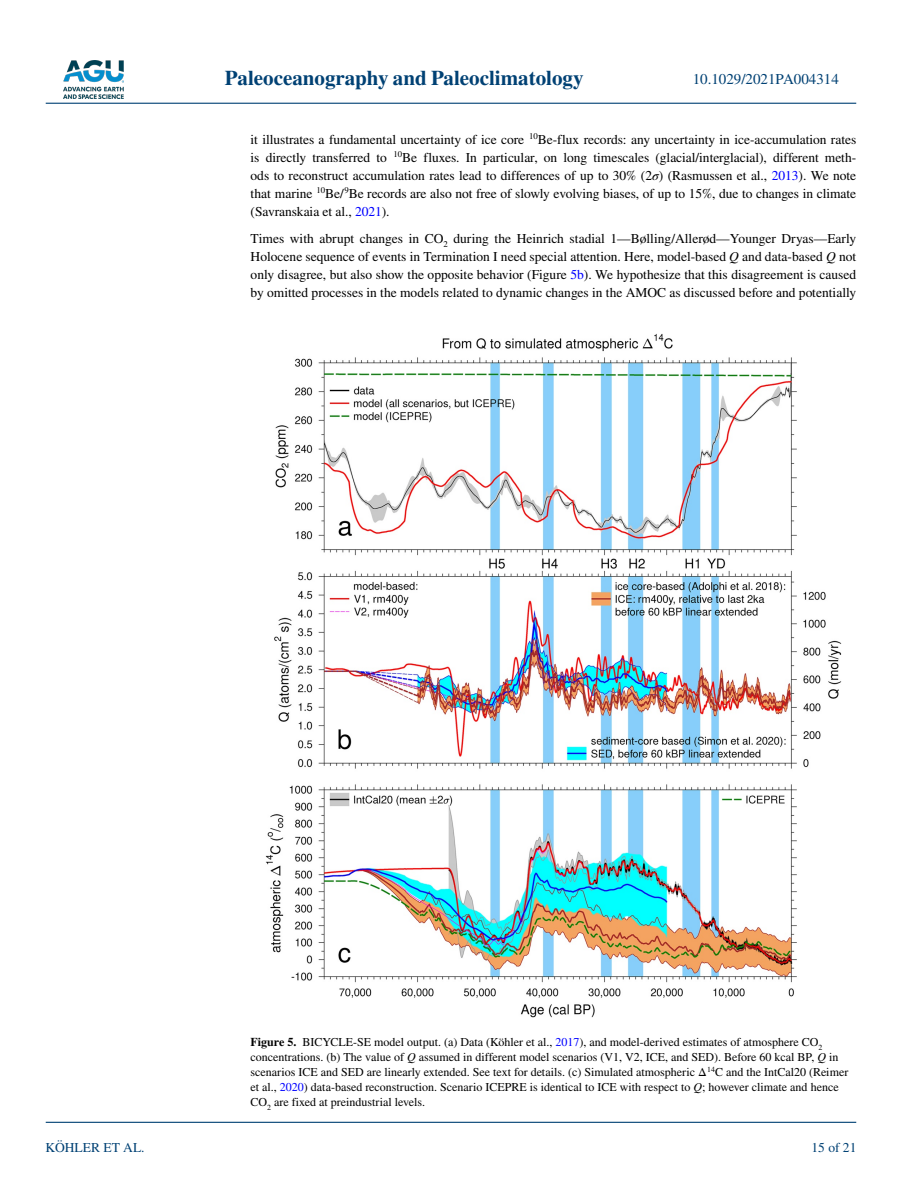
<style>
.page{position:relative;width:902px;height:1183px;background:#fff}
.page>*{position:absolute;margin:0;border:0;box-sizing:border-box;transform-origin:0 0}
.t1{font:700 21px "STIX";color:#004174}
.t2{font:15px "STIX";color:#004174}
.t3{font:13.5px/18px "STIX";letter-spacing:-.005em;color:#000;text-align:justify}
.t4{font:13.5px "STIX";color:#004174}
.t5{font:12px/15px "STIX";color:#000}
.s1{font-style:italic}
.s2{color:#00f}
.s3{font-weight:700}
</style>
<div class="page">
<img style="left:63px;top:60px;width:60px;height:39px">
<hr style="left:46px;top:103px;width:810px;height:1px;background:#004174">
<hr style="left:46px;top:1121px;width:810px;height:1px;background:#004174">
<img style="left:265px;top:333px;width:576px;height:684px">
<h1 class="t1" style="left:225px;top:66px;width:360px">Paleoceanography and Paleoclimatology</h1>
<p class="t2" style="left:692px;top:69px;width:148px">10.1029/2021PA004314</p>
<p class="t3" style="left:250px;top:131px;width:607px">it illustrates a fundamental uncertainty of ice core <sup>10</sup>Be-flux records: any uncertainty in ice-accumulation rates is directly transferred to <sup>10</sup>Be fluxes. In particular, on long timescales (glacial/interglacial), different meth&shy;ods to reconstruct accumulation rates lead to differences of up to 30% (2<span class="s1">σ</span>) (Rasmussen et al., <span class="s2">2013</span>). We note that marine <sup>10</sup>Be/<sup>9</sup>Be records are also not free of slowly evolving biases, of up to 15%, due to changes in climate (Savranskaia et al., <span class="s2">2021</span>).</p>
<p class="t3" style="left:250px;top:230px;width:607px">Times with abrupt changes in CO<sub>2</sub> during the Heinrich stadial 1—Bølling/Allerød—Younger Dryas—Early Holocene sequence of events in Termination I need special attention. Here, model-based <span class="s1">Q</span> and data-based <span class="s1">Q</span> not only disagree, but also show the opposite behavior (Figure <span class="s2">5b</span>). We hypothesize that this disagreement is caused by omitted processes in the models related to dynamic changes in the AMOC as discussed before and potentially</p>
<p class="t4" style="left:45px;top:1138px;width:101px">KÖHLER ET AL.</p>
<p class="t5" style="left:250px;top:1035px;width:599px"><span class="s3">Figure 5.</span> BICYCLE-SE model output. (a) Data (Köhler et al., <span class="s2">2017</span>), and model-derived estimates of atmosphere CO<sub>2 </sub>concentrations. (b) The value of <span class="s1">Q</span> assumed in different model scenarios (V1, V2, ICE, and SED). Before 60 kcal BP, <span class="s1">Q</span> in scenarios ICE and SED are linearly extended. See text for details. (c) Simulated atmospheric Δ<sup>14</sup>C and the IntCal20 (Reimer et al., <span class="s2">2020</span>) data-based reconstruction. Scenario ICEPRE is identical to ICE with respect to <span class="s1">Q</span>; however climate and hence CO<sub>2</sub> are fixed at preindustrial levels.</p>
<p class="t4" style="left:811px;top:1138px;width:46px">15 of 21</p>
</div>
